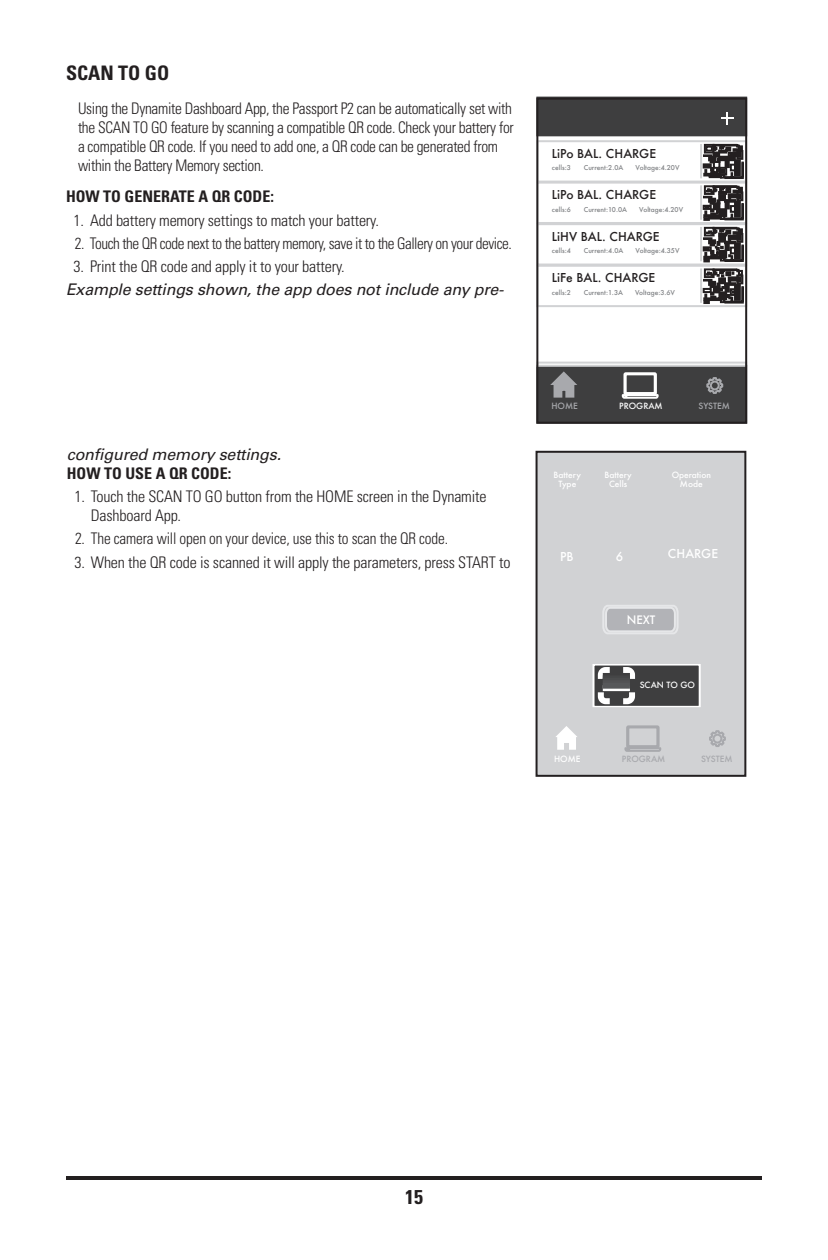
<style>
.page{position:relative;width:828px;height:1260px;background:#fff}
.page>*{position:absolute;margin:0;border:0;box-sizing:border-box;transform-origin:0 0}
.t1{font:700 condensed 20px "Univers LT Std";color:#231f20}
.t2{font:300 condensed 16px/19.2px "Univers LT Std";letter-spacing:-.02em;color:#231f20;scale:.96 1}
.t3{font:300 condensed 16px/19.2px "Univers LT Std";letter-spacing:-.02em;color:#231f20}
.t4{font:300 condensed 16px "Univers LT Std";letter-spacing:-.02em;color:#231f20;scale:.95 1}
.t5{font:italic 16px "Univers LT Std";letter-spacing:-.01em;color:#231f20}
.t6{font:700 condensed 16px "Univers LT Std";color:#231f20}
.t7{font:500 12px "Futura";color:#231f20}
.t8{font:500 12px "Futura";color:#fff}
.t9{font:500 11.4px "Futura";color:#fff}
.t10{font:500 8.4px/9px "Futura";color:#fff;text-align:center}
.t11{font:500 8.4px "Futura";color:#a8a9ad}
.t12{font:500 6.6px "Futura";color:#808285}
</style>
<div class="page">
<hr style="left:66px;top:1176px;width:696px;height:4px;background:#231f20">
<svg style="left:536px;top:97px;width:212px;height:327px"></svg>
<div style="left:539px;top:454px;width:204px;height:320px;background:#d1d2d4"></div>
<div style="left:594px;top:665px;width:106px;height:42px;background:#3e3e3f"></div>
<div style="left:536px;top:451px;width:210px;height:326px;border:2px solid #231f20"></div>
<div style="left:593px;top:664px;width:108px;height:44px;border:2px solid #fff"></div>
<div style="left:544px;top:498px;width:193px;height:146px;border:2px solid #d1d2d4;border-radius:11px"></div>
<div style="left:544px;top:662px;width:193px;height:47px;border:2px solid #d1d2d4;border-radius:11px"></div>
<svg style="left:601px;top:604px;width:79px;height:31px;background:#c4c5c9"></svg>
<svg style="left:555px;top:726px;width:23px;height:24px"></svg>
<div style="left:627px;top:726px;width:31px;height:21px;border:2px solid #a8a9ad"></div>
<div style="left:626px;top:725px;width:34px;height:23px;border:2px solid #a8a9ad"></div>
<svg style="left:623px;top:746px;width:39px;height:7px"></svg>
<svg style="left:708px;top:729px;width:19px;height:19px"></svg>
<svg style="left:595px;top:664px;width:43px;height:43px"></svg>
<div style="left:603px;top:685px;width:27px;height:6px;background:#fff"></div>
<div style="left:603px;top:673px;width:27px;height:6px;background:#3e3e3f"></div>
<div style="left:603px;top:675px;width:27px;height:6px;background:#454647"></div>
<div style="left:603px;top:678px;width:27px;height:6px;background:#4b4c4d"></div>
<div style="left:603px;top:680px;width:27px;height:6px;background:#525254"></div>
<div style="left:603px;top:683px;width:27px;height:6px;background:#57585a"></div>
<p class="t1" style="left:66px;top:66px;width:105px">SCAN TO GO</p>
<p class="t2" style="left:78px;top:99px;width:455px">Using the Dynamite Dashboard App, the Passport P2 can be automatically set with the SCAN TO GO feature by scanning a compatible QR code. Check your battery for a compatible QR code. If you need to add one, a QR code can be generated from within the Battery Memory section.</p>
<p class="t6" style="left:66px;top:190px;width:209px">HOW TO GENERATE A QR CODE:</p>
<p class="t3" style="left:74px;top:211px;width:307px">1. Add battery memory settings to match your battery.</p>
<p class="t4" style="left:75px;top:237px;width:462px">2. Touch the QR code next to the battery memory, save it to the Gallery on your device.</p>
<p class="t3" style="left:74px;top:258px;width:273px">3. Print the QR code and apply it to your battery.</p>
<p class="t5" style="left:66px;top:283px;width:439px">Example settings shown, the app does not include any pre-</p>
<p class="t7" style="left:552px;top:145px;width:106px">LiPo BAL. CHARGE</p>
<p class="t12" style="left:552px;top:164px;width:20px">cells:3</p>
<p class="t12" style="left:584px;top:164px;width:41px">Current:2.0A</p>
<p class="t12" style="left:636px;top:164px;width:45px">Voltage:4.20V</p>
<p class="t7" style="left:552px;top:187px;width:106px">LiPo BAL. CHARGE</p>
<p class="t12" style="left:552px;top:205px;width:20px">cells:6</p>
<p class="t12" style="left:584px;top:205px;width:45px">Current:10.0A</p>
<p class="t12" style="left:639px;top:205px;width:45px">Voltage:4.20V</p>
<p class="t7" style="left:552px;top:228px;width:109px">LiHV BAL. CHARGE</p>
<p class="t12" style="left:552px;top:246px;width:20px">cells:4</p>
<p class="t12" style="left:584px;top:246px;width:41px">Current:4.0A</p>
<p class="t12" style="left:636px;top:246px;width:45px">Voltage:4.35V</p>
<p class="t7" style="left:552px;top:270px;width:105px">LiFe BAL. CHARGE</p>
<p class="t12" style="left:552px;top:288px;width:20px">cells:2</p>
<p class="t12" style="left:584px;top:288px;width:41px">Current:1.3A</p>
<p class="t12" style="left:635px;top:288px;width:41px">Voltage:3.6V</p>
<p class="t5" style="left:67px;top:448px;width:216px">configured memory settings.</p>
<p class="t6" style="left:67px;top:467px;width:166px">HOW TO USE A QR CODE:</p>
<p class="t3" style="left:91px;top:488px;width:397px;text-indent:-16px">1. Touch the SCAN TO GO button from the HOME screen in the Dynamite<br>Dashboard App.</p>
<p class="t4" style="left:75px;top:532px;width:394px">2. The camera will open on your device, use this to scan the QR code.</p>
<p class="t3" style="left:75px;top:553px;width:437px">3. When the QR code is scanned it will apply the parameters, press START to</p>
<p class="t11" style="left:551px;top:400px;width:28px">HOME</p>
<p class="t10" style="left:619px;top:401px;width:45px">PROGRAM</p>
<p class="t11" style="left:698px;top:400px;width:33px">SYSTEM</p>
<p class="t10" style="left:554px;top:470px;width:29px">Battery<br>Type</p>
<p class="t10" style="left:604px;top:470px;width:29px">Battery<br>Cells</p>
<p class="t10" style="left:672px;top:470px;width:41px">Operation<br>Mode</p>
<p class="t8" style="left:560px;top:548px;width:15px">PB</p>
<p class="t8" style="left:616px;top:548px;width:9px">6</p>
<p class="t8" style="left:668px;top:546px;width:52px">CHARGE</p>
<p class="t9" style="left:627px;top:613px;width:30px">NEXT</p>
<p class="t10" style="left:640px;top:680px;width:57px">SCAN TO GO</p>
<p class="t10" style="left:554px;top:754px;width:28px">HOME</p>
<p class="t11" style="left:622px;top:753px;width:45px">PROGRAM</p>
<p class="t11" style="left:701px;top:753px;width:33px">SYSTEM</p>
<p class="t1" style="left:405px;top:1190px;width:19px">15</p>
</div>
